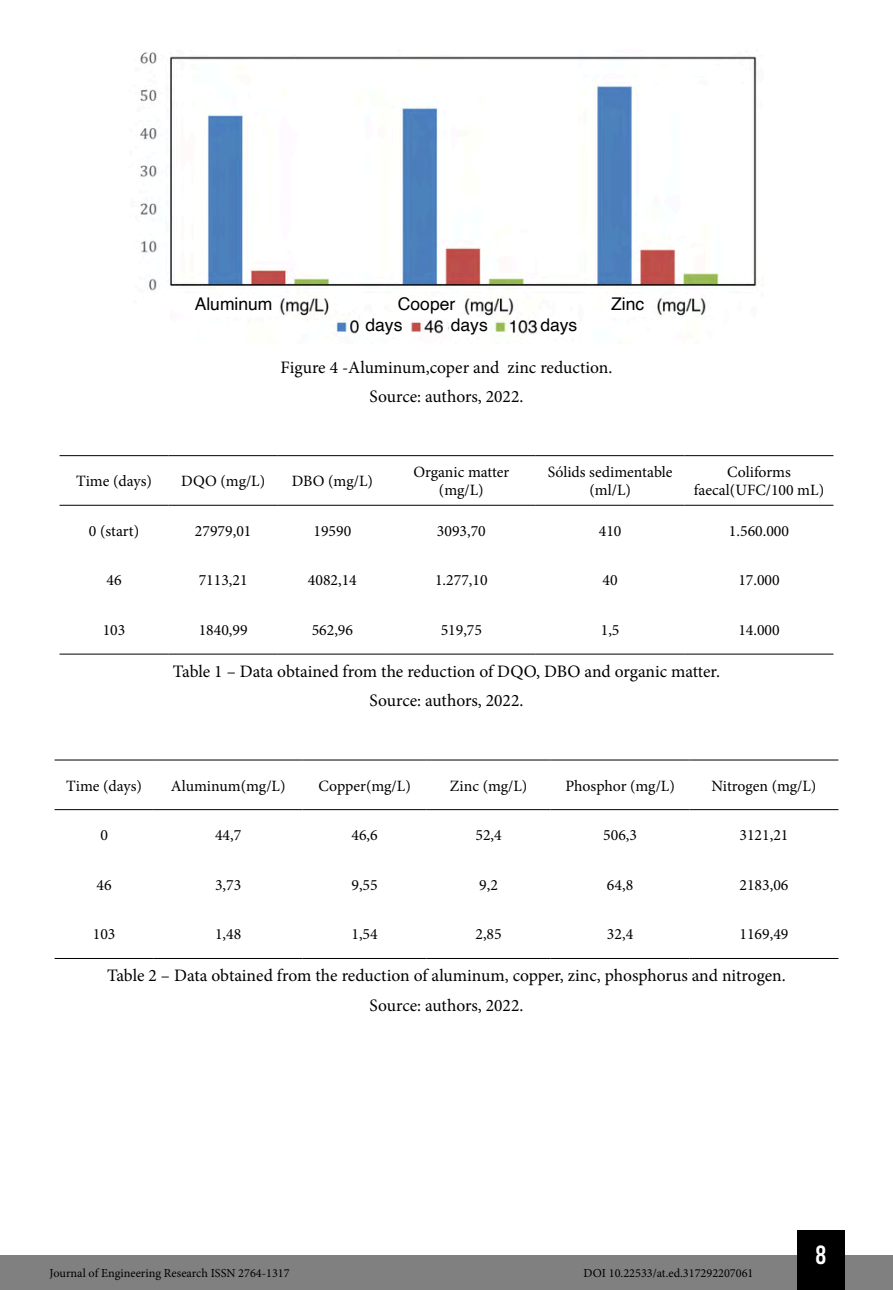
<style>
.page{position:relative;width:893px;height:1290px;background:#fff}
.page>*{position:absolute;margin:0;border:0;box-sizing:border-box;transform-origin:0 0}
.t1{font:26.25px "Bebas Kai";color:#fff}
.Info_Imagem{font:17.5px "Minion Pro";color:#000}
.imagens_graf_tab{font:17.5px "Helvetica";color:#000}
.Tabela{font:15.75px/17.5px "Minion Pro";color:#000;text-align:center}
.t2{font:12.25px "Minion Pro";color:#000}
</style>
<div class="page">
<div style="left:0;top:1255px;width:893px;height:35px;background:#808080"></div>
<div style="left:797px;top:1230px;width:48px;height:60px;background:#000"></div>
<img style="left:140px;top:52px;width:617px;height:283px">
<hr style="left:60px;top:455px;width:109px;height:1px;background:#000">
<hr style="left:169px;top:455px;width:109px;height:1px;background:#000">
<hr style="left:278px;top:455px;width:109px;height:1px;background:#000">
<hr style="left:387px;top:455px;width:149px;height:1px;background:#000">
<hr style="left:536px;top:455px;width:149px;height:1px;background:#000">
<hr style="left:685px;top:455px;width:148px;height:1px;background:#000">
<hr style="left:60px;top:505px;width:109px;height:1px;background:#000">
<hr style="left:169px;top:505px;width:109px;height:1px;background:#000">
<hr style="left:278px;top:505px;width:109px;height:1px;background:#000">
<hr style="left:387px;top:505px;width:149px;height:1px;background:#000">
<hr style="left:536px;top:505px;width:149px;height:1px;background:#000">
<hr style="left:685px;top:505px;width:148px;height:1px;background:#000">
<hr style="left:60px;top:654px;width:109px;height:1px;background:#000">
<hr style="left:169px;top:654px;width:109px;height:1px;background:#000">
<hr style="left:278px;top:654px;width:109px;height:1px;background:#000">
<hr style="left:387px;top:654px;width:149px;height:1px;background:#000">
<hr style="left:536px;top:654px;width:149px;height:1px;background:#000">
<hr style="left:685px;top:654px;width:148px;height:1px;background:#000">
<hr style="left:55px;top:759px;width:99px;height:1px;background:#000">
<hr style="left:154px;top:759px;width:149px;height:1px;background:#000">
<hr style="left:303px;top:759px;width:124px;height:1px;background:#000">
<hr style="left:427px;top:759px;width:124px;height:1px;background:#000">
<hr style="left:551px;top:759px;width:139px;height:1px;background:#000">
<hr style="left:690px;top:759px;width:148px;height:1px;background:#000">
<hr style="left:55px;top:809px;width:99px;height:1px;background:#000">
<hr style="left:154px;top:809px;width:149px;height:1px;background:#000">
<hr style="left:303px;top:809px;width:124px;height:1px;background:#000">
<hr style="left:427px;top:809px;width:124px;height:1px;background:#000">
<hr style="left:551px;top:809px;width:139px;height:1px;background:#000">
<hr style="left:690px;top:809px;width:148px;height:1px;background:#000">
<hr style="left:55px;top:958px;width:99px;height:1px;background:#000">
<hr style="left:154px;top:958px;width:149px;height:1px;background:#000">
<hr style="left:303px;top:958px;width:124px;height:1px;background:#000">
<hr style="left:427px;top:958px;width:124px;height:1px;background:#000">
<hr style="left:551px;top:958px;width:139px;height:1px;background:#000">
<hr style="left:690px;top:958px;width:148px;height:1px;background:#000">
<div style="left:189px;top:297px;width:90px;height:19px;background:#fff"></div>
<div style="left:393px;top:297px;width:67px;height:19px;background:#fff"></div>
<div style="left:602px;top:297px;width:51px;height:19px;background:#fff"></div>
<div style="left:449px;top:317px;width:41px;height:20px;background:#fff"></div>
<div style="left:364px;top:317px;width:40px;height:20px;background:#fff"></div>
<div style="left:538px;top:317px;width:41px;height:20px;background:#fff"></div>
<p class="imagens_graf_tab" style="left:195px;top:290px;width:79px">Aluminum</p>
<p class="imagens_graf_tab" style="left:398px;top:290px;width:59px">Cooper</p>
<p class="imagens_graf_tab" style="left:611px;top:290px;width:35px">Zinc</p>
<p class="imagens_graf_tab" style="left:365px;top:311px;width:38px">days</p>
<p class="imagens_graf_tab" style="left:451px;top:311px;width:38px">days</p>
<p class="imagens_graf_tab" style="left:540px;top:311px;width:38px">days</p>
<p class="Info_Imagem" style="left:281px;top:355px;width:333px">Figure 4 -Aluminum,coper and zinc reduction.</p>
<p class="Info_Imagem" style="left:370px;top:385px;width:155px">Source: authors, 2022.</p>
<p class="Tabela" style="left:76px;top:472px;width:77px">Time (days)</p>
<p class="Tabela" style="left:181px;top:472px;width:85px">DQO (mg/L)</p>
<p class="Tabela" style="left:292px;top:472px;width:83px">DBO (mg/L)</p>
<p class="Tabela" style="left:413px;top:464px;width:98px">Organic matter (mg/L)</p>
<p class="Tabela" style="left:548px;top:464px;width:126px">Sólids sedimentable</p>
<p class="Tabela" style="left:589px;top:481px;width:43px">(ml/L)</p>
<p class="Tabela" style="left:694px;top:464px;width:132px">Coliforms faecal(UFC/100 mL)</p>
<p class="Tabela" style="left:89px;top:522px;width:52px">0 (start)</p>
<p class="Tabela" style="left:195px;top:522px;width:58px">27979,01</p>
<p class="Tabela" style="left:313px;top:522px;width:39px">19590</p>
<p class="Tabela" style="left:437px;top:522px;width:50px">3093,70</p>
<p class="Tabela" style="left:599px;top:522px;width:24px">410</p>
<p class="Tabela" style="left:729px;top:522px;width:62px">1.560.000</p>
<p class="Tabela" style="left:107px;top:572px;width:17px">46</p>
<p class="Tabela" style="left:199px;top:572px;width:50px">7113,21</p>
<p class="Tabela" style="left:308px;top:572px;width:50px">4082,14</p>
<p class="Tabela" style="left:435px;top:572px;width:54px">1.277,10</p>
<p class="Tabela" style="left:603px;top:572px;width:17px">40</p>
<p class="Tabela" style="left:738px;top:572px;width:43px">17.000</p>
<p class="Tabela" style="left:103px;top:621px;width:24px">103</p>
<p class="Tabela" style="left:199px;top:621px;width:50px">1840,99</p>
<p class="Tabela" style="left:312px;top:621px;width:43px">562,96</p>
<p class="Tabela" style="left:441px;top:621px;width:43px">519,75</p>
<p class="Tabela" style="left:601px;top:621px;width:20px">1,5</p>
<p class="Tabela" style="left:738px;top:621px;width:43px">14.000</p>
<p class="Info_Imagem" style="left:173px;top:660px;width:549px">Table 1 – Data obtained from the reduction of DQO, DBO and organic matter.</p>
<p class="Info_Imagem" style="left:370px;top:689px;width:155px">Source: authors, 2022.</p>
<p class="Tabela" style="left:66px;top:777px;width:77px">Time (days)</p>
<p class="Tabela" style="left:171px;top:777px;width:116px">Aluminum(mg/L)</p>
<p class="Tabela" style="left:318px;top:777px;width:94px">Copper(mg/L)</p>
<p class="Tabela" style="left:450px;top:777px;width:79px">Zinc (mg/L)</p>
<p class="Tabela" style="left:565px;top:777px;width:111px">Phosphor (mg/L)</p>
<p class="Tabela" style="left:712px;top:777px;width:106px">Nitrogen (mg/L)</p>
<p class="Tabela" style="left:100px;top:826px;width:9px">0</p>
<p class="Tabela" style="left:215px;top:826px;width:28px">44,7</p>
<p class="Tabela" style="left:351px;top:826px;width:28px">46,6</p>
<p class="Tabela" style="left:475px;top:826px;width:28px">52,4</p>
<p class="Tabela" style="left:603px;top:826px;width:35px">506,3</p>
<p class="Tabela" style="left:739px;top:826px;width:50px">3121,21</p>
<p class="Tabela" style="left:97px;top:876px;width:17px">46</p>
<p class="Tabela" style="left:215px;top:876px;width:28px">3,73</p>
<p class="Tabela" style="left:351px;top:876px;width:28px">9,55</p>
<p class="Tabela" style="left:479px;top:876px;width:20px">9,2</p>
<p class="Tabela" style="left:607px;top:876px;width:28px">64,8</p>
<p class="Tabela" style="left:739px;top:876px;width:50px">2183,06</p>
<p class="Tabela" style="left:93px;top:926px;width:24px">103</p>
<p class="Tabela" style="left:215px;top:926px;width:28px">1,48</p>
<p class="Tabela" style="left:351px;top:926px;width:28px">1,54</p>
<p class="Tabela" style="left:475px;top:926px;width:28px">2,85</p>
<p class="Tabela" style="left:607px;top:926px;width:28px">32,4</p>
<p class="Tabela" style="left:739px;top:926px;width:50px">1169,49</p>
<p class="Info_Imagem" style="left:107px;top:964px;width:680px">Table 2 – Data obtained from the reduction of aluminum, copper, zinc, phosphorus and nitrogen.</p>
<p class="Info_Imagem" style="left:370px;top:993px;width:155px">Source: authors, 2022.</p>
<p class="t2" style="left:50px;top:1265px;width:242px">Journal of Engineering Research ISSN 2764-1317</p>
<p class="t2" style="left:584px;top:1265px;width:171px">DOI 10.22533/at.ed.317292207061</p>
<h1 class="t1" style="left:816px;top:1241px;width:12px">8</h1>
</div>
